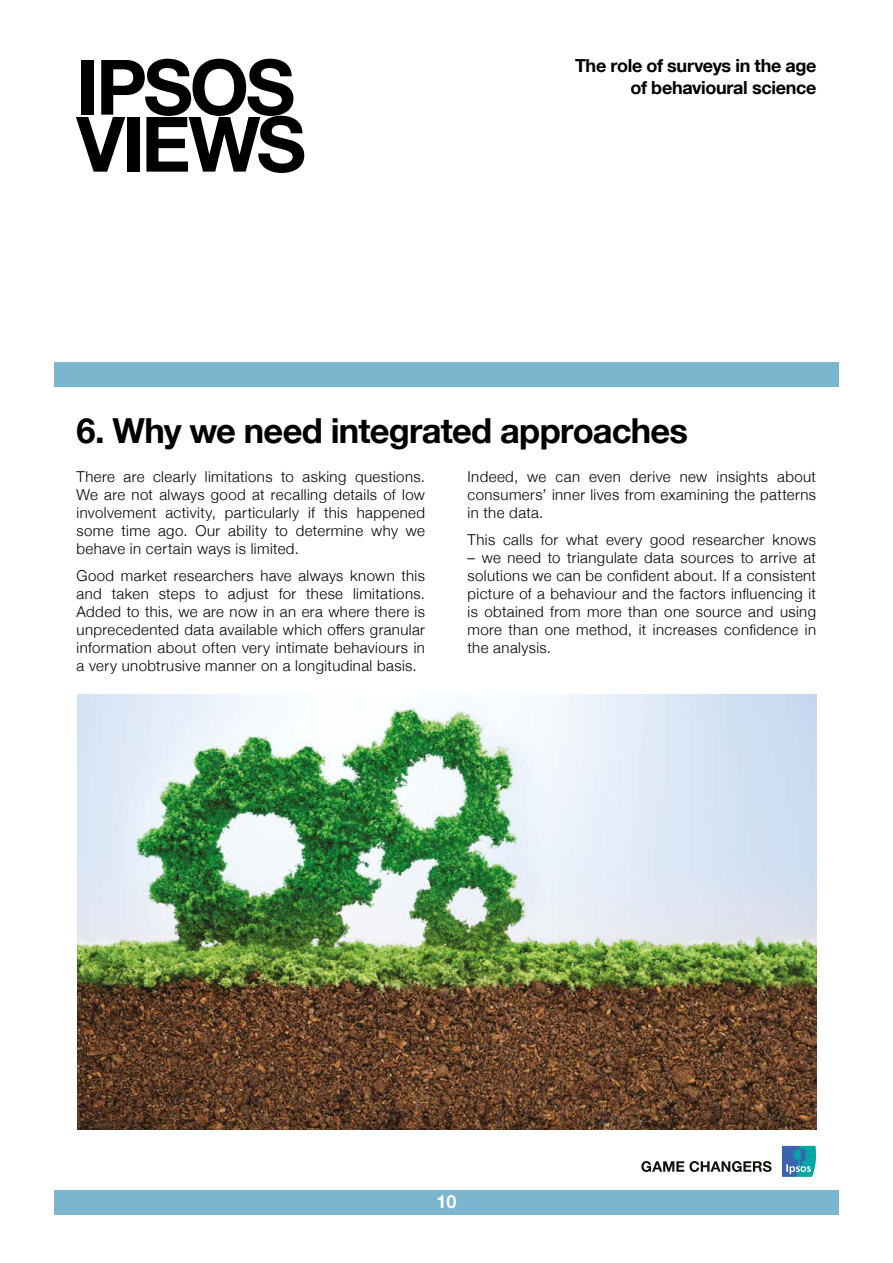
<style>
.page{position:relative;width:893px;height:1263px;background:#fff}
.page>*{position:absolute;margin:0;border:0;box-sizing:border-box;transform-origin:0 0}
.t1{font:700 76.5px/57px "Helvetica Neue LT Com";letter-spacing:-.045em;color:#000}
.t2{font:700 34.5px "Helvetica Neue";letter-spacing:-.02em;color:#000}
.t3{font:700 18px/21.6px "Helvetica Neue LT Com";letter-spacing:-.02em;color:#000;text-align:right}
.t4{font:700 18px "Helvetica Neue LT Com";color:#fff}
.t5{font:300 15px/18px "Helvetica Neue";letter-spacing:.025em;color:#000;text-align:justify}
</style>
<div class="page">
<svg style="left:782px;top:1146px;width:34px;height:31px"></svg>
<svg style="left:641px;top:1161px;width:130px;height:11px"></svg>
<div style="left:54px;top:1190px;width:785px;height:25px;background:#7bb6ce"></div>
<div style="left:54px;top:362px;width:785px;height:25px;background:#7bb6ce"></div>
<img style="left:77px;top:694px;width:739px;height:435px">
<h1 class="t1" style="left:76px;top:57px;width:231px">IPSOS<br>VIEWS</h1>
<p class="t3" style="left:575px;top:55px;width:243px">The role of surveys in the age of behavioural science</p>
<h2 class="t2" style="left:77px;top:404px;width:613px">6. Why we need integrated approaches</h2>
<p class="t5" style="left:77px;top:467px;width:350px">There are clearly limitations to asking questions.<br>We are not always good at recalling details of low involvement activity, particularly if this happened some time ago. Our ability to determine why we behave in certain ways is limited.</p>
<p class="t5" style="left:77px;top:566px;width:350px">Good market researchers have always known this and taken steps to adjust for these limitations.<br>Added to this, we are now in an era where there is unprecedented data available which offers granular information about often very intimate behaviours in a very unobtrusive manner on a longitudinal basis.</p>
<p class="t5" style="left:468px;top:467px;width:350px">Indeed, we can even derive new insights about consumers’ inner lives from examining the patterns in the data.</p>
<p class="t5" style="left:468px;top:530px;width:350px">This calls for what every good researcher knows</p>
<p class="t5" style="left:468px;top:548px;width:350px">– we need to triangulate data sources to arrive at solutions we can be confident about. If a consistent picture of a behaviour and the factors influencing it is obtained from more than one source and using more than one method, it increases confidence in the analysis.</p>
<p class="t4" style="left:436px;top:1190px;width:22px">10</p>
</div>
